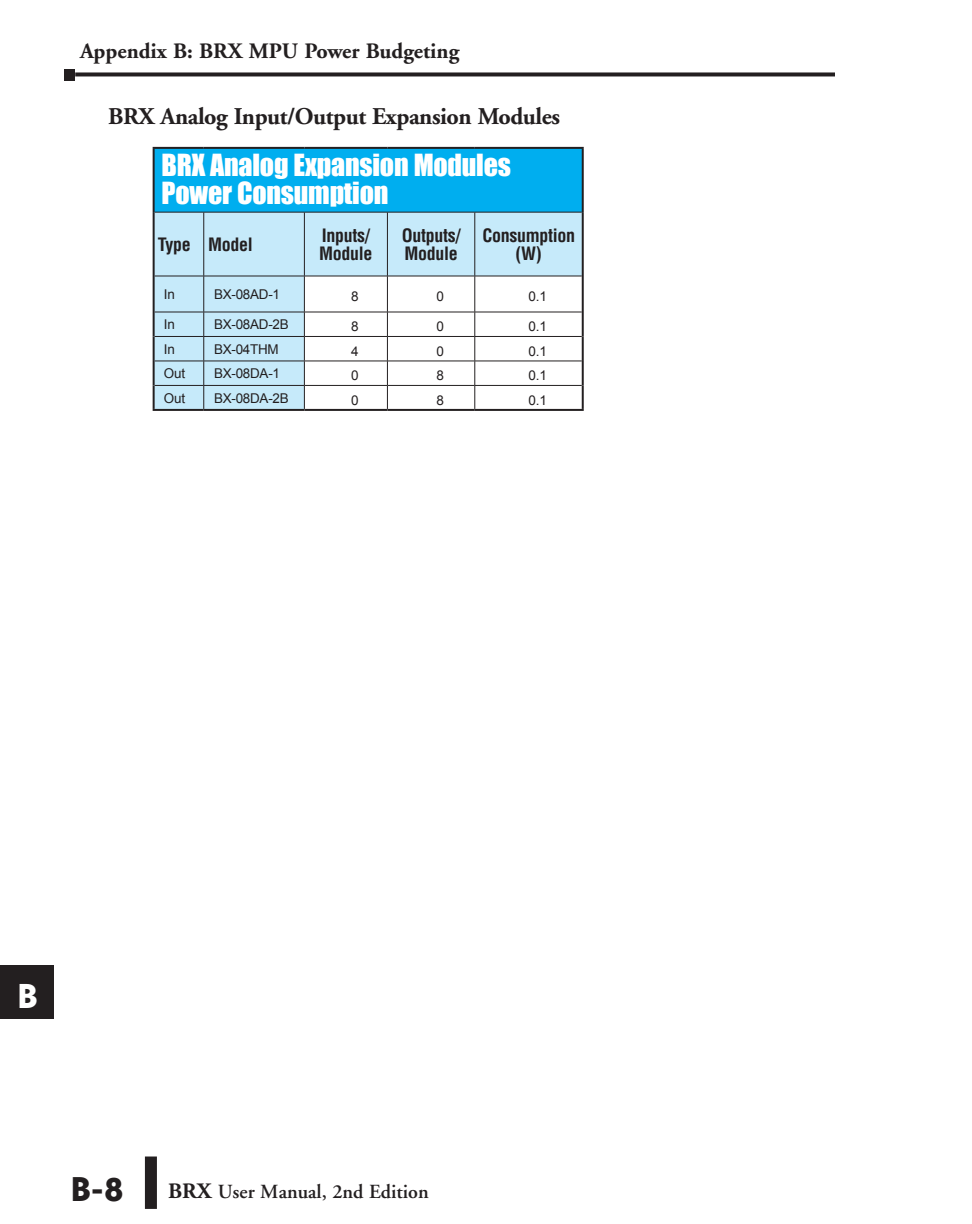
<style>
.page{position:relative;width:972px;height:1224px;background:#fff}
.page>*{position:absolute;margin:0;border:0;box-sizing:border-box;transform-origin:0 0}
.t1{font:700 40px "Bailey Sans ITC";color:#fff}
.subheadWhite{font:28px/28px "Impact";letter-spacing:-.01em;color:#fff}
.Subhead{font:700 24px "Adobe Garamond";letter-spacing:-.02em;color:#231f20}
.t2{font:700 22px "Adobe Garamond";color:#231f20}
.t3{font:600 20px "Adobe Garamond";color:#231f20}
.Table_Subhead{font:700 condensed 18px/18px "Helvetica";letter-spacing:-.02em;color:#231f20}
.I_O_Table_BodyCell{font:13.6px "Arial";letter-spacing:-.02em;color:#231f20}
.I_O_SpecTbl_RH_Clmn{font:13.6px "Arial";color:#231f20}
.s1{font-family:"Bailey Sans ITC";font-weight:700;font-size:39.8px}
.s2{font-weight:700;font-size:22px}
</style>
<div class="page">
<svg style="left:75px;top:72px;width:760px;height:4px;background:#3d393a"></svg>
<div style="left:64px;top:69px;width:11px;height:11px;background:#231f20"></div>
<div style="left:145px;top:1157px;width:12px;height:52px;background:#231f20"></div>
<div style="left:0;top:965px;width:54px;height:54px;background:#231f20"></div>
<div style="left:154px;top:148px;width:429px;height:64px;background:#00aeef"></div>
<div style="left:155px;top:213px;width:427px;height:196px;background:#c6eafa"></div>
<hr style="left:304px;top:212px;width:1px;height:64px;background:#231f20">
<hr style="left:387px;top:212px;width:1px;height:64px;background:#231f20">
<hr style="left:474px;top:212px;width:1px;height:64px;background:#231f20">
<hr style="left:155px;top:276px;width:49px;height:1px;background:#231f20">
<hr style="left:204px;top:276px;width:100px;height:1px;background:#231f20">
<hr style="left:155px;top:312px;width:49px;height:1px;background:#231f20">
<hr style="left:204px;top:312px;width:100px;height:1px;background:#231f20">
<hr style="left:155px;top:336px;width:49px;height:1px;background:#231f20">
<hr style="left:204px;top:336px;width:100px;height:1px;background:#231f20">
<hr style="left:155px;top:361px;width:49px;height:1px;background:#231f20">
<hr style="left:204px;top:361px;width:100px;height:1px;background:#231f20">
<hr style="left:155px;top:385px;width:49px;height:1px;background:#231f20">
<hr style="left:204px;top:385px;width:100px;height:1px;background:#231f20">
<hr style="left:153px;top:212px;width:2px;height:64px;background:#231f20">
<hr style="left:582px;top:212px;width:2px;height:64px;background:#231f20">
<hr style="left:153px;top:276px;width:2px;height:36px;background:#231f20">
<hr style="left:582px;top:276px;width:2px;height:36px;background:#231f20">
<hr style="left:153px;top:312px;width:2px;height:24px;background:#231f20">
<hr style="left:582px;top:312px;width:2px;height:24px;background:#231f20">
<hr style="left:153px;top:336px;width:2px;height:25px;background:#231f20">
<hr style="left:582px;top:336px;width:2px;height:25px;background:#231f20">
<hr style="left:153px;top:361px;width:2px;height:24px;background:#231f20">
<hr style="left:582px;top:361px;width:2px;height:24px;background:#231f20">
<hr style="left:153px;top:385px;width:2px;height:24px;background:#231f20">
<hr style="left:582px;top:385px;width:2px;height:24px;background:#231f20">
<hr style="left:153px;top:409px;width:51px;height:2px;background:#231f20">
<hr style="left:204px;top:409px;width:100px;height:2px;background:#231f20">
<hr style="left:304px;top:409px;width:83px;height:2px;background:#231f20">
<hr style="left:387px;top:409px;width:88px;height:2px;background:#231f20">
<hr style="left:475px;top:409px;width:109px;height:2px;background:#231f20">
<hr style="left:203px;top:212px;width:1px;height:64px;background:#231f20">
<hr style="left:153px;top:147px;width:51px;height:2px;background:#231f20">
<hr style="left:153px;top:149px;width:2px;height:63px;background:#231f20">
<hr style="left:204px;top:147px;width:100px;height:2px;background:#231f20">
<hr style="left:304px;top:147px;width:83px;height:2px;background:#231f20">
<hr style="left:387px;top:147px;width:88px;height:2px;background:#231f20">
<hr style="left:475px;top:147px;width:109px;height:2px;background:#231f20">
<hr style="left:582px;top:149px;width:2px;height:63px;background:#231f20">
<hr style="left:155px;top:212px;width:49px;height:1px;background:#231f20">
<hr style="left:204px;top:212px;width:100px;height:1px;background:#231f20">
<hr style="left:304px;top:212px;width:83px;height:1px;background:#231f20">
<hr style="left:387px;top:212px;width:88px;height:1px;background:#231f20">
<hr style="left:475px;top:212px;width:107px;height:1px;background:#231f20">
<hr style="left:203px;top:276px;width:1px;height:36px;background:#231f20">
<svg style="left:203px;top:312px;width:1px;height:97px"></svg>
<svg style="left:304px;top:276px;width:279px;height:134px"></svg>
<h3 class="t2" style="left:80px;top:39px;width:381px">Appendix B: BRX MPU Power Budgeting</h3>
<p class="Subhead" style="left:108px;top:103px;width:453px">BRX Analog Input/Output Expansion Modules</p>
<p class="subheadWhite" style="left:162px;top:150px;width:351px">BRX Analog Expansion Modules<br>Power Consumption</p>
<p class="Table_Subhead" style="left:158px;top:236px;width:35px">Type</p>
<p class="Table_Subhead" style="left:208px;top:236px;width:46px">Model</p>
<p class="Table_Subhead" style="left:319px;top:227px;width:55px">Inputs/<br>Module</p>
<p class="Table_Subhead" style="left:402px;top:227px;width:60px">Outputs/<br>Module</p>
<p class="Table_Subhead" style="left:482px;top:227px;width:94px;text-align:center">Consumption (W)</p>
<p class="I_O_Table_BodyCell" style="left:164px;top:285px;width:12px">In</p>
<p class="I_O_Table_BodyCell" style="left:214px;top:285px;width:67px">BX-08AD-1</p>
<p class="I_O_SpecTbl_RH_Clmn" style="left:351px;top:287px;width:9px">8</p>
<p class="I_O_SpecTbl_RH_Clmn" style="left:436px;top:287px;width:9px">0</p>
<p class="I_O_SpecTbl_RH_Clmn" style="left:528px;top:287px;width:20px">0.1</p>
<p class="I_O_Table_BodyCell" style="left:164px;top:315px;width:12px">In</p>
<p class="I_O_Table_BodyCell" style="left:214px;top:315px;width:76px">BX-08AD-2B</p>
<p class="I_O_SpecTbl_RH_Clmn" style="left:351px;top:317px;width:9px">8</p>
<p class="I_O_SpecTbl_RH_Clmn" style="left:436px;top:317px;width:9px">0</p>
<p class="I_O_SpecTbl_RH_Clmn" style="left:528px;top:317px;width:20px">0.1</p>
<p class="I_O_Table_BodyCell" style="left:164px;top:340px;width:12px">In</p>
<p class="I_O_Table_BodyCell" style="left:214px;top:340px;width:66px">BX-04THM</p>
<p class="I_O_SpecTbl_RH_Clmn" style="left:351px;top:342px;width:9px">4</p>
<p class="I_O_SpecTbl_RH_Clmn" style="left:436px;top:342px;width:9px">0</p>
<p class="I_O_SpecTbl_RH_Clmn" style="left:528px;top:342px;width:20px">0.1</p>
<p class="I_O_Table_BodyCell" style="left:164px;top:364px;width:23px">Out</p>
<p class="I_O_Table_BodyCell" style="left:214px;top:364px;width:67px">BX-08DA-1</p>
<p class="I_O_SpecTbl_RH_Clmn" style="left:351px;top:366px;width:9px">0</p>
<p class="I_O_SpecTbl_RH_Clmn" style="left:436px;top:366px;width:9px">8</p>
<p class="I_O_SpecTbl_RH_Clmn" style="left:528px;top:366px;width:20px">0.1</p>
<p class="I_O_Table_BodyCell" style="left:164px;top:389px;width:23px">Out</p>
<p class="I_O_Table_BodyCell" style="left:214px;top:389px;width:76px">BX-08DA-2B</p>
<p class="I_O_SpecTbl_RH_Clmn" style="left:351px;top:391px;width:9px">0</p>
<p class="I_O_SpecTbl_RH_Clmn" style="left:436px;top:391px;width:9px">8</p>
<p class="I_O_SpecTbl_RH_Clmn" style="left:528px;top:391px;width:20px">0.1</p>
<h1 class="t1" style="left:16px;top:974px;width:23px">B</h1>
<h3 class="t3" style="left:70px;top:1181px;width:360px"><span class="s1">B-8</span> <span class="s2">BRX</span> User Manual, 2nd Edition</h3>
</div>
